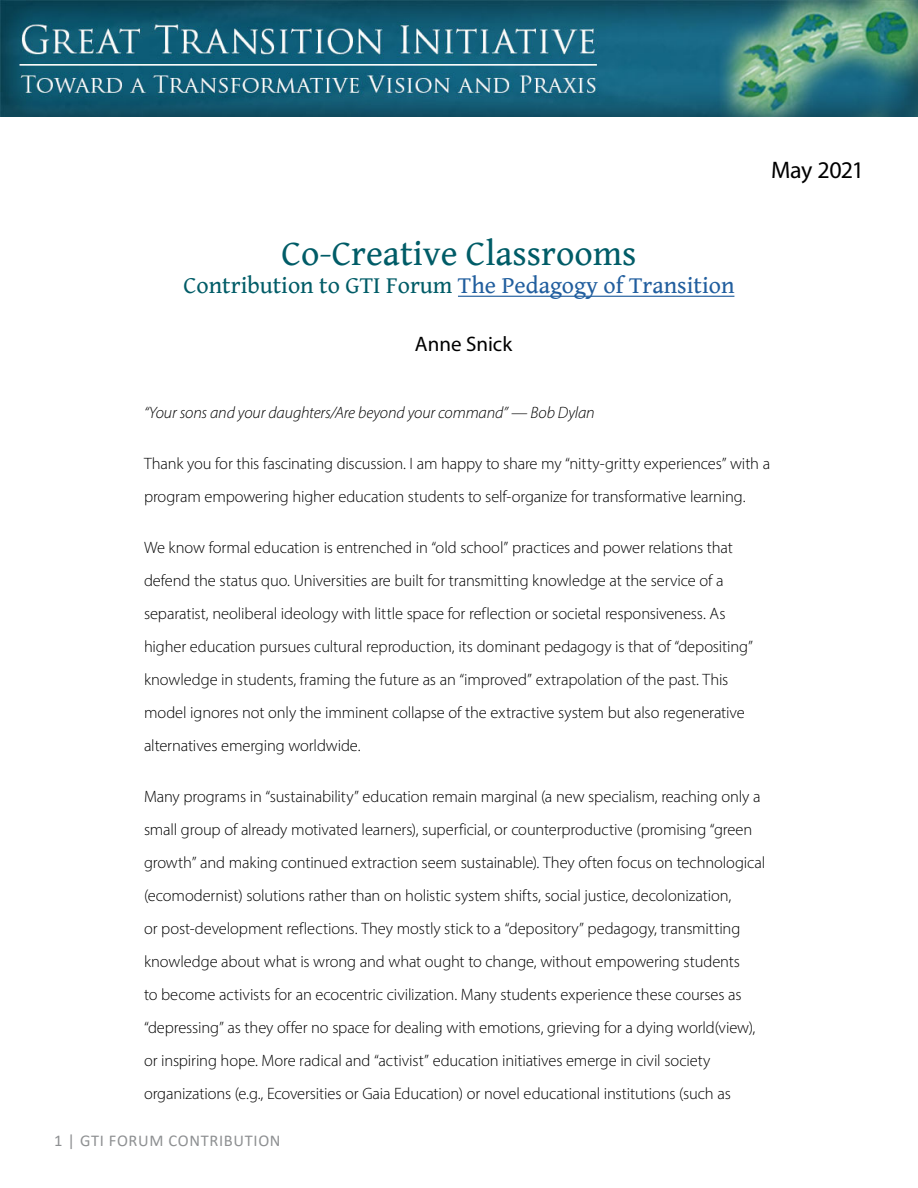
<style>
.page{position:relative;width:918px;height:1188px;background:#fff}
.page>*{position:absolute;margin:0;border:0;box-sizing:border-box;transform-origin:0 0}
.t1{font:36px "Gentium Book Basic";color:#005c67}
.t2{font:24px "Gentium Book Basic";color:#215e9e}
.t3{font:24px "Myriad Pro";letter-spacing:-.025em;color:#000}
.t4{font:21px "Myriad Pro";color:#000}
.t5{font:300 16.5px/33px "Myriad Pro";letter-spacing:-.005em;color:#000}
.t6{font:italic 300 16.5px "Myriad Pro";letter-spacing:-.01em;color:#000}
.t7{font:16.5px "Calibri";letter-spacing:.04em;color:#8e9092}
.s1{color:#005c67}
</style>
<div class="page">
<img style="left:0;top:1px;width:918px;height:116px">
<hr style="left:458px;top:296px;width:276px;height:1px;background:#215e9e">
<h1 class="t1" style="left:281px;top:226px;width:356px">Co-Creative Classrooms</h1>
<h2 class="t2" style="left:184px;top:268px;width:552px"><span class="s1">Contribution to GTI Forum</span> The Pedagogy of Transition</h2>
<p class="t4" style="left:415px;top:331px;width:99px">Anne Snick</p>
<h2 class="t3" style="left:771px;top:155px;width:94px">May 2021</h2>
<p class="t6" style="left:144px;top:403px;width:452px">“Your sons and your daughters/Are beyond your command” — Bob Dylan</p>
<p class="t5" style="left:144px;top:447px;width:628px">Thank you for this fascinating discussion. I am happy to share my “nitty-gritty experiences” with a program empowering higher education students to self-organize for transformative learning.</p>
<p class="t5" style="left:144px;top:531px;width:610px">We know formal education is entrenched in “old school” practices and power relations that defend the status quo. Universities are built for transmitting knowledge at the service of a separatist, neoliberal ideology with little space for reflection or societal responsiveness. As higher education pursues cultural reproduction, its dominant pedagogy is that of “depositing” knowledge in students, framing the future as an “improved” extrapolation of the past. This model ignores not only the imminent collapse of the extractive system but also regenerative alternatives emerging worldwide.</p>
<p class="t5" style="left:144px;top:780px;width:623px">Many programs in “sustainability” education remain marginal (a new specialism, reaching only a small group of already motivated learners), superficial, or counterproductive (promising “green growth” and making continued extraction seem sustainable). They often focus on technological (ecomodernist) solutions rather than on holistic system shifts, social justice, decolonization,<br>or post-development reflections. They mostly stick to a “depository” pedagogy, transmitting knowledge about what is wrong and what ought to change, without empowering students<br>to become activists for an ecocentric civilization. Many students experience these courses as “depressing” as they offer no space for dealing with emotions, grieving for a dying world(view), or inspiring hope. More radical and “activist” education initiatives emerge in civil society organizations (e.g., Ecoversities or Gaia Education) or novel educational institutions (such as</p>
<p class="t7" style="left:54px;top:1129px;width:228px">1 | GTI FORUM CONTRIBUTION</p>
</div>
